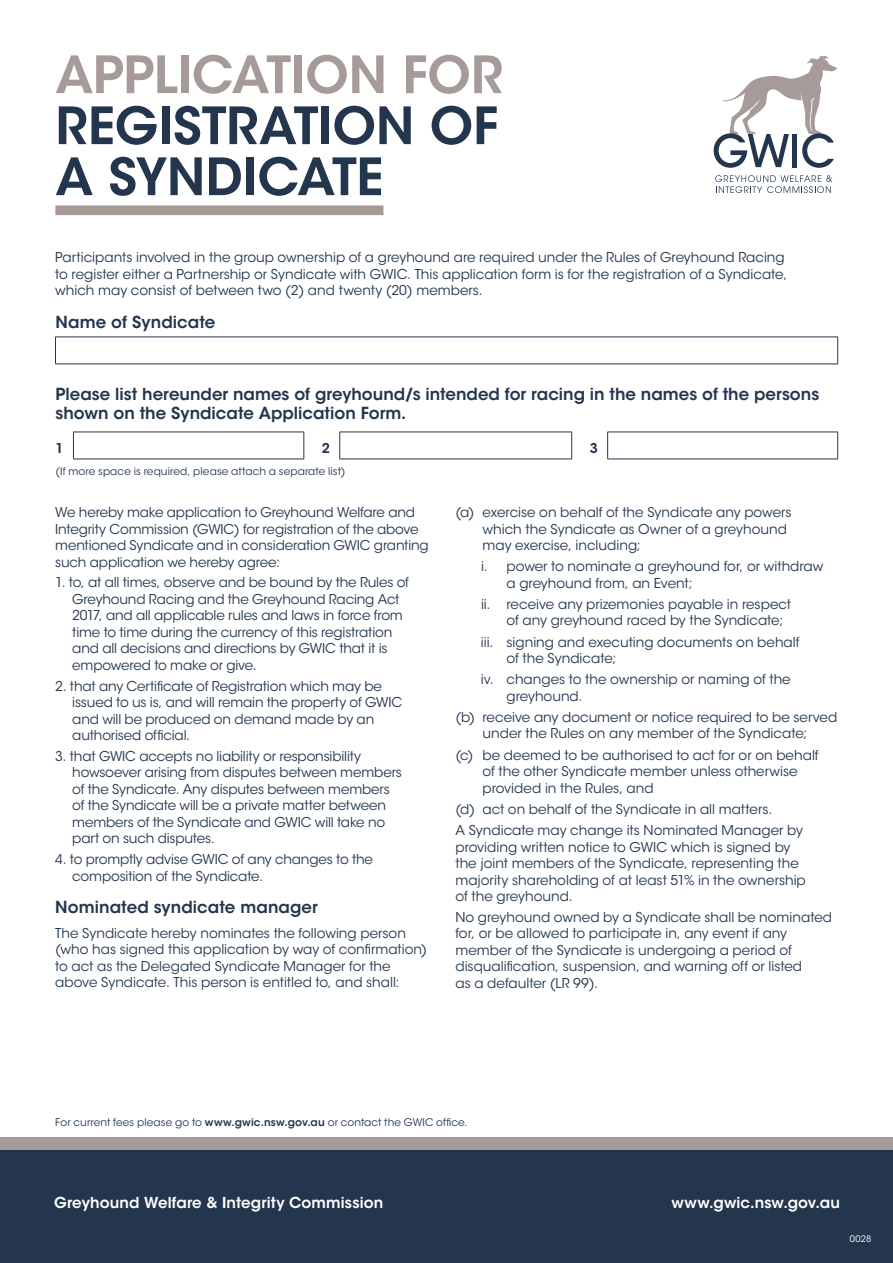
<style>
.page{position:relative;width:893px;height:1263px;background:#fff}
.page>*{position:absolute;margin:0;border:0;box-sizing:border-box;transform-origin:0 0}
.t1{font:600 51px/51px "ITC Avant Garde Std";letter-spacing:-.005em;color:#23364e}
.t2{font:600 51px "ITC Avant Garde Std";letter-spacing:-.01em;color:#a69b98}
.t3{font:600 16.5px/19.5px "ITC Avant Garde Std";color:#23364e}
.t4{font:600 15px "ITC Avant Garde Std";letter-spacing:.01em;color:#fff}
.t5{font:13.5px/16.5px "ITC Avant Garde Std";color:#23364e}
.t6{font:600 13.5px "ITC Avant Garde Std";color:#23364e}
.t7{font:10.5px "ITC Avant Garde Std";letter-spacing:.01em;color:#23364e}
.t8{font:9px "ITC Avant Garde Std";color:#fff}
.s1{font-weight:600}
</style>
<div class="page">
<svg style="left:715px;top:175px;width:117px;height:18px"></svg>
<svg style="left:714px;top:56px;width:123px;height:112px"></svg>
<div style="left:0;top:1149px;width:893px;height:114px;background:#23364e"></div>
<div style="left:0;top:1137px;width:893px;height:12px;background:#a69b98"></div>
<div style="left:55px;top:205px;width:328px;height:10px;background:#a69b98"></div>
<hr style="left:73px;top:432px;width:231px;height:1px;background:#23364e">
<svg style="left:73px;top:432px;width:1px;height:27px"></svg>
<svg style="left:304px;top:432px;width:1px;height:27px"></svg>
<hr style="left:73px;top:459px;width:231px;height:1px;background:#23364e">
<hr style="left:340px;top:432px;width:232px;height:1px;background:#23364e">
<svg style="left:339px;top:432px;width:1px;height:27px"></svg>
<svg style="left:571px;top:432px;width:1px;height:27px"></svg>
<hr style="left:340px;top:459px;width:232px;height:1px;background:#23364e">
<hr style="left:607px;top:432px;width:231px;height:1px;background:#23364e">
<svg style="left:607px;top:432px;width:1px;height:27px"></svg>
<svg style="left:837px;top:432px;width:1px;height:27px"></svg>
<hr style="left:607px;top:459px;width:231px;height:1px;background:#23364e">
<hr style="left:73px;top:337px;width:231px;height:1px;background:#23364e">
<svg style="left:304px;top:337px;width:36px;height:1px"></svg>
<hr style="left:340px;top:337px;width:232px;height:1px;background:#23364e">
<svg style="left:572px;top:337px;width:36px;height:1px"></svg>
<hr style="left:608px;top:337px;width:230px;height:1px;background:#23364e">
<svg style="left:837px;top:337px;width:1px;height:27px"></svg>
<svg style="left:55px;top:337px;width:18px;height:28px"></svg>
<hr style="left:73px;top:364px;width:231px;height:1px;background:#23364e">
<svg style="left:304px;top:364px;width:36px;height:1px"></svg>
<hr style="left:340px;top:364px;width:232px;height:1px;background:#23364e">
<svg style="left:572px;top:364px;width:36px;height:1px"></svg>
<hr style="left:608px;top:364px;width:230px;height:1px;background:#23364e">
<h1 class="t2" style="left:55px;top:42px;width:449px">APPLICATION FOR</h1>
<h1 class="t1" style="left:55px;top:100px;width:445px">REGISTRATION OF<br>A SYNDICATE</h1>
<p class="t5" style="left:55px;top:249px;width:734px">Participants involved in the group ownership of a greyhound are required under the Rules of Greyhound Racing to register either a Partnership or Syndicate with GWIC. This application form is for the registration of a Syndicate, which may consist of between two (2) and twenty (20) members.</p>
<p class="t3" style="left:56px;top:313px;width:161px">Name of Syndicate</p>
<p class="t3" style="left:56px;top:384px;width:765px">Please list hereunder names of greyhound/s intended for racing in the names of the persons shown on the Syndicate Application Form.</p>
<p class="t6" style="left:56px;top:439px;width:10px">1</p>
<p class="t6" style="left:322px;top:439px;width:10px">2</p>
<p class="t6" style="left:590px;top:439px;width:10px">3</p>
<p class="t7" style="left:56px;top:465px;width:291px">(If more space is required, please attach a separate list)</p>
<p class="t5" style="left:55px;top:504px;width:375px">We hereby make application to Greyhound Welfare and Integrity Commission (GWIC) for registration of the above mentioned Syndicate and in consideration GWIC granting such application we hereby agree:</p>
<p class="t5" style="left:72px;top:574px;width:338px;text-indent:-17px">1. to, at all times, observe and be bound by the Rules of Greyhound Racing and the Greyhound Racing Act 2017, and all applicable rules and laws in force from time to time during the currency of this registration and all decisions and directions by GWIC that it is empowered to make or give.</p>
<p class="t5" style="left:72px;top:678px;width:332px;text-indent:-17px">2. that any Certificate of Registration which may be issued to us is, and will remain the property of GWIC and will be produced on demand made by an authorised official.</p>
<p class="t5" style="left:72px;top:748px;width:331px;text-indent:-17px">3. that GWIC accepts no liability or responsibility howsoever arising from disputes between members of the Syndicate. Any disputes between members of the Syndicate will be a private matter between members of the Syndicate and GWIC will take no part on such disputes.</p>
<p class="t5" style="left:72px;top:851px;width:302px;text-indent:-17px">4. to promptly advise GWIC of any changes to the composition of the Syndicate.</p>
<p class="t3" style="left:55px;top:897px;width:264px">Nominated syndicate manager</p>
<p class="t5" style="left:55px;top:925px;width:373px">The Syndicate hereby nominates the following person (who has signed this application by way of confirmation) to act as the Delegated Syndicate Manager for the above Syndicate. This person is entitled to, and shall:</p>
<p class="t5" style="left:482px;top:504px;width:311px;text-indent:-27px">(a) exercise on behalf of the Syndicate any powers which the Syndicate as Owner of a greyhound may exercise, including;</p>
<p class="t5" style="left:506px;top:558px;width:318px;text-indent:-26px">i. power to nominate a greyhound for, or withdraw a greyhound from, an Event;</p>
<p class="t5" style="left:506px;top:596px;width:286px;text-indent:-26px">ii. receive any prizemonies payable in respect of any greyhound raced by the Syndicate;</p>
<p class="t5" style="left:506px;top:634px;width:295px;text-indent:-26px">iii. signing and executing documents on behalf of the Syndicate;</p>
<p class="t5" style="left:506px;top:671px;width:286px;text-indent:-26px">iv. changes to the ownership or naming of the greyhound.</p>
<p class="t5" style="left:455px;top:709px;width:383px;text-align:center">(b) receive any document or notice required to be served under the Rules on any member of the Syndicate;</p>
<p class="t5" style="left:482px;top:747px;width:338px;text-indent:-27px">(c) be deemed to be authorised to act for or on behalf of the other Syndicate member unless otherwise provided in the Rules, and</p>
<p class="t5" style="left:455px;top:798px;width:349px;line-height:21.1px">(d) act on behalf of the Syndicate in all matters.<br>A Syndicate may change its Nominated Manager by</p>
<p class="t5" style="left:455px;top:838px;width:352px">providing written notice to GWIC which is signed by the joint members of the Syndicate, representing the majority shareholding of at least 51% in the ownership of the greyhound.</p>
<p class="t5" style="left:455px;top:909px;width:378px">No greyhound owned by a Syndicate shall be nominated for, or be allowed to participate in, any event if any member of the Syndicate is undergoing a period of disqualification, suspension, and warning off or listed<br>as a defaulter (LR 99).</p>
<p class="t7" style="left:55px;top:1115px;width:414px">For current fees please go to <span class="s1">www.gwic.nsw.gov.au</span> or contact the GWIC office.</p>
<p class="t4" style="left:54px;top:1193px;width:331px">Greyhound Welfare &amp; Integrity Commission</p>
<p class="t4" style="left:672px;top:1193px;width:170px">www.gwic.nsw.gov.au</p>
<p class="t8" style="left:850px;top:1233px;width:23px">0028</p>
</div>
